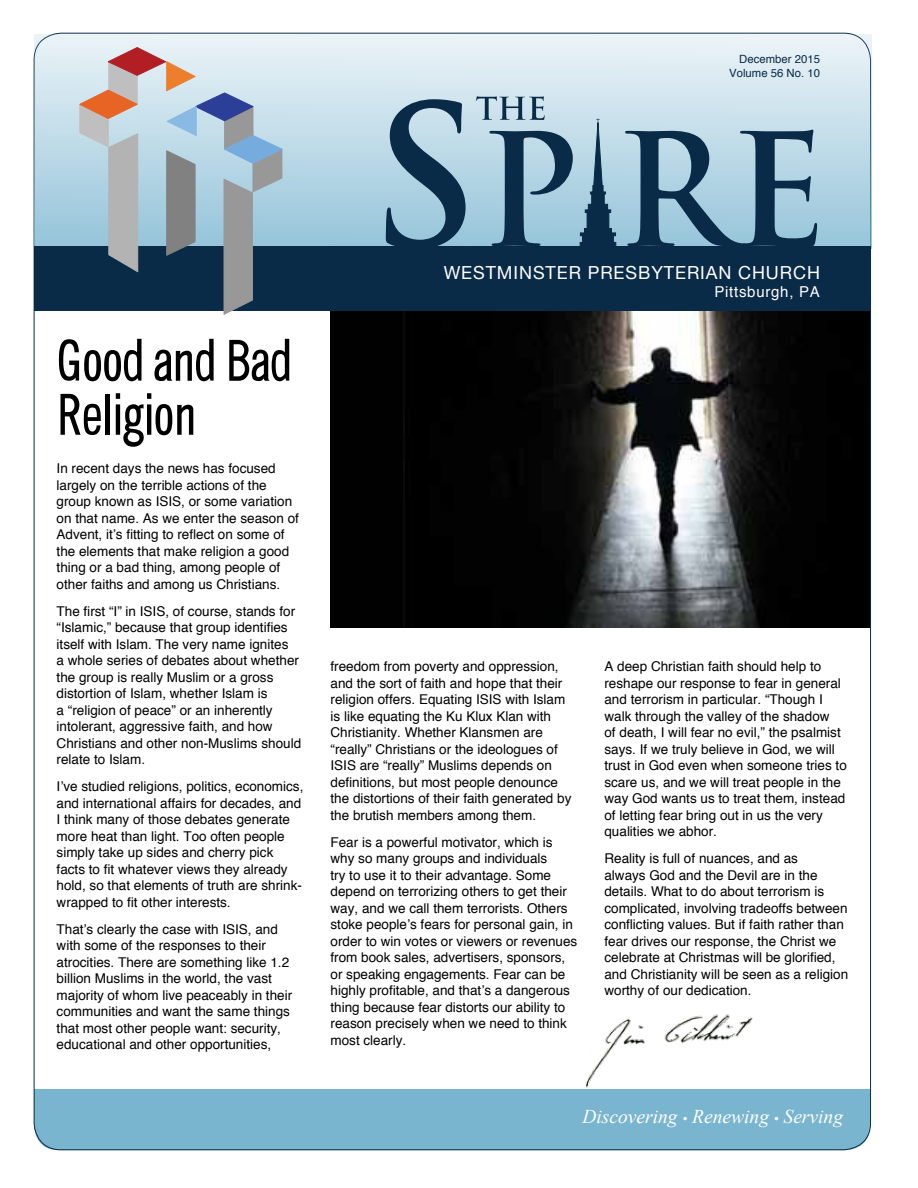
<style>
.page{position:relative;width:918px;height:1188px;background:#fff}
.page>*{position:absolute;margin:0;border:0;box-sizing:border-box;transform-origin:0 0}
.t1{font:54px/54px "CHANL Plain";letter-spacing:-.03em;color:#000}
.t2{font:italic 19.5px "Times New Roman";color:#fff}
.t3{font:18px "Helvetica Neue";letter-spacing:.05em;color:#fff}
.t4{font:15px "Helvetica";letter-spacing:.05em;color:#fff}
.t5{font:13.5px/16.5px "Helvetica";color:#000}
.t6{font:11.4px/14.1px "Helvetica";color:#0a2b47;text-align:right}
.s1{font-size:13.5px}
</style>
<div class="page">
<div style="left:331px;top:311px;width:540px;height:316px;background:#010101"></div>
<img style="left:403px;top:311px;width:370px;height:316px">
<div style="left:34px;top:1090px;width:836px;height:39px;background:#7ab5d0"></div>
<div style="left:34px;top:1101px;width:836px;height:49px;background:#7ab5d0;border-radius:24px"></div>
<img style="left:577px;top:1014px;width:189px;height:76px">
<div style="left:34px;top:34px;width:837px;height:214px;background:linear-gradient(to bottom,#ecf4f8,#96c4da)"></div>
<div style="left:34px;top:246px;width:837px;height:64px;background:#0a2b47"></div>
<svg style="left:79px;top:47px;width:204px;height:268px"></svg>
<svg style="left:386px;top:99px;width:80px;height:147px"></svg>
<svg style="left:489px;top:131px;width:84px;height:115px"></svg>
<svg style="left:625px;top:130px;width:192px;height:116px"></svg>
<svg style="left:476px;top:96px;width:69px;height:24px"></svg>
<svg style="left:580px;top:110px;width:36px;height:136px"></svg>
<p class="t6" style="left:729px;top:52px;width:92px">December 2015<br>Volume 56 No. 10</p>
<h1 class="t1" style="left:55px;top:335px;width:239px">Good and Bad<br>Religion</h1>
<p class="t5" style="left:57px;top:460px;width:244px">In recent days the news has focused largely on the terrible actions of the group known as ISIS, or some variation on that name. As we enter the season of Advent, it’s fitting to reflect on some of the elements that make religion a good thing or a bad thing, among people of other faiths and among us Christians.</p>
<p class="t5" style="left:57px;top:602px;width:246px">The first “I” in ISIS, of course, stands for “Islamic,” because that group identifies itself with Islam. The very name ignites<br>a whole series of debates about whether the group is really Muslim or a gross distortion of Islam, whether Islam is<br>a “religion of peace” or an inherently intolerant, aggressive faith, and how Christians and other non-Muslims should relate to Islam.</p>
<p class="t5" style="left:57px;top:778px;width:248px">I’ve studied religions, politics, economics, and international affairs for decades, and I think many of those debates generate more heat than light. Too often people simply take up sides and cherry pick facts to fit whatever views they already hold, so that elements of truth are shrink&shy;wrapped to fit other interests.</p>
<p class="t5" style="left:57px;top:920px;width:237px">That’s clearly the case with ISIS, and with some of the responses to their atrocities. There are something like 1.2 billion Muslims in the world, the vast majority of whom live peaceably in their communities and want the same things that most other people want: security, educational and other opportunities,</p>
<h3 class="t3" style="left:444px;top:262px;width:378px">WESTMINSTER PRESBYTERIAN CHURCH</h3>
<p class="t4" style="left:714px;top:282px;width:107px">Pittsburgh, PA</p>
<p class="t5" style="left:331px;top:658px;width:242px">freedom from poverty and oppression, and the sort of faith and hope that their religion offers. Equating ISIS with Islam is like equating the Ku Klux Klan with Christianity. Whether Klansmen are “really” Christians or the ideologues of ISIS are “really” Muslims depends on definitions, but most people denounce the distortions of their faith generated by the brutish members among them.</p>
<p class="t5" style="left:331px;top:833px;width:248px">Fear is a powerful motivator, which is why so many groups and individuals<br>try to use it to their advantage. Some depend on terrorizing others to get their way, and we call them terrorists. Others stoke people’s fears for personal gain, in order to win votes or viewers or revenues from book sales, advertisers, sponsors, or speaking engagements. Fear can be highly profitable, and that’s a dangerous thing because fear distorts our ability to reason precisely when we need to think most clearly.</p>
<p class="t5" style="left:604px;top:658px;width:244px">A deep Christian faith should help to reshape our response to fear in general and terrorism in particular. “Though I walk through the valley of the shadow<br>of death, I will fear no evil,” the psalmist says. If we truly believe in God, we will trust in God even when someone tries to scare us, and we will treat people in the way God wants us to treat them, instead of letting fear bring out in us the very qualities we abhor.</p>
<p class="t5" style="left:604px;top:850px;width:245px">Reality is full of nuances, and as<br>always God and the Devil are in the details. What to do about terrorism is complicated, involving tradeoffs between conflicting values. But if faith rather than fear drives our response, the Christ we celebrate at Christmas will be glorified, and Christianity will be seen as a religion worthy of our dedication.</p>
<h2 class="t2" style="left:582px;top:1103px;width:262px">Discovering <span class="s1">•</span> Renewing <span class="s1">•</span> Serving</h2>
</div>
